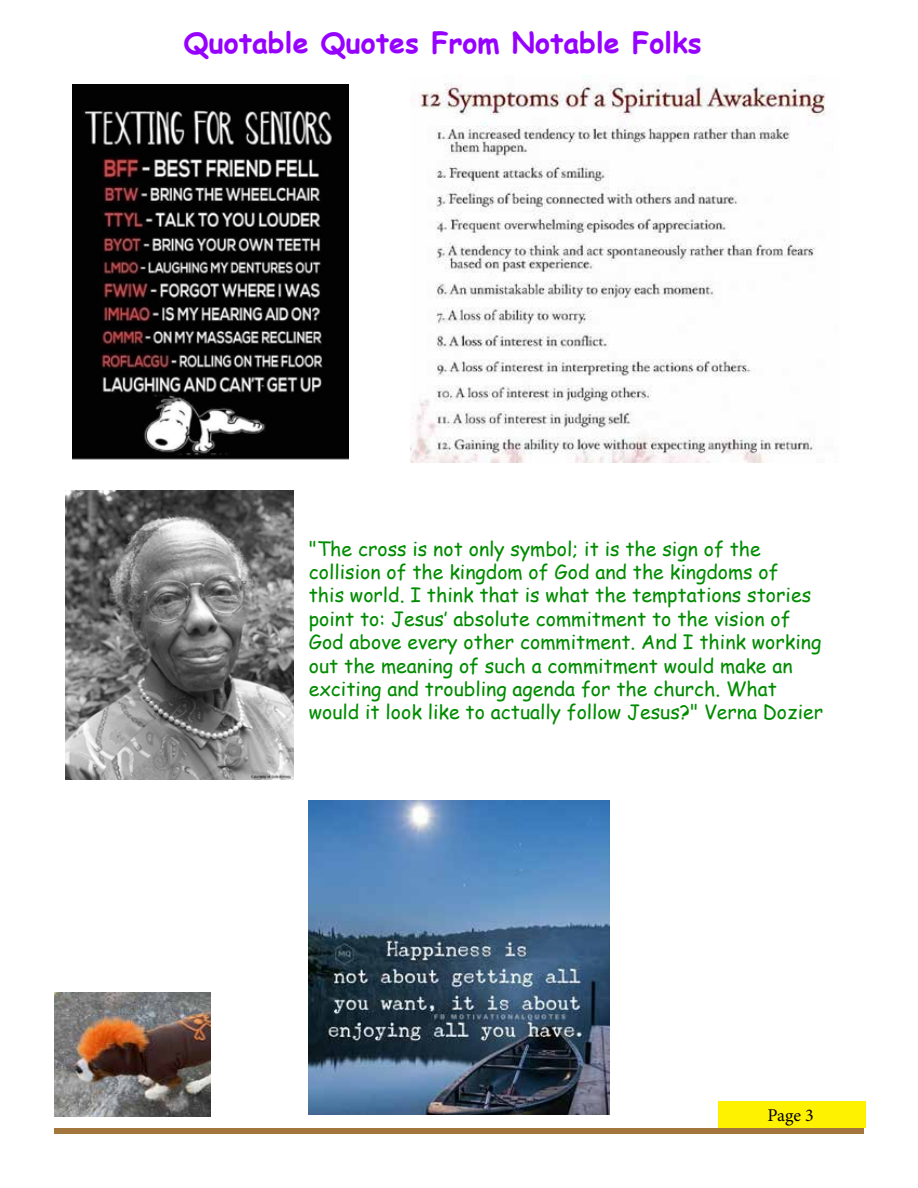
<style>
.page{position:relative;width:918px;height:1188px;background:#fff}
.page>*{position:absolute;margin:0;border:0;box-sizing:border-box;transform-origin:0 0}
.t1{font:700 28.5px "Comic Sans MS";color:#9600ff}
.t2{font:19.5px/23.4px "Comic Sans MS";color:#008c00}
.t3{font:18px "Minion Pro";color:#000}
</style>
<div class="page">
<div style="left:54px;top:1128px;width:810px;height:6px;background:#a2763d"></div>
<div style="left:718px;top:1101px;width:148px;height:27px;background:#fff200"></div>
<img style="left:65px;top:490px;width:228px;height:290px">
<img style="left:410px;top:76px;width:415px;height:386px">
<img style="left:309px;top:800px;width:300px;height:315px">
<img style="left:73px;top:84px;width:275px;height:376px">
<img style="left:55px;top:992px;width:156px;height:125px">
<h1 class="t1" style="left:184px;top:22px;width:519px">Quotable Quotes From Notable Folks</h1>
<p class="t2" style="left:309px;top:536px;width:516px">"The cross is not only symbol; it is the sign of the collision of the kingdom of God and the kingdoms of<br>this world. I think that is what the temptations stories point to: Jesus’ absolute commitment to the vision of God above every other commitment. And I think working out the meaning of such a commitment would make an exciting and troubling agenda for the church. What would it look like to actually follow Jesus?" Verna Dozier</p>
<p class="t3" style="left:768px;top:1103px;width:48px">Page 3</p>
</div>
